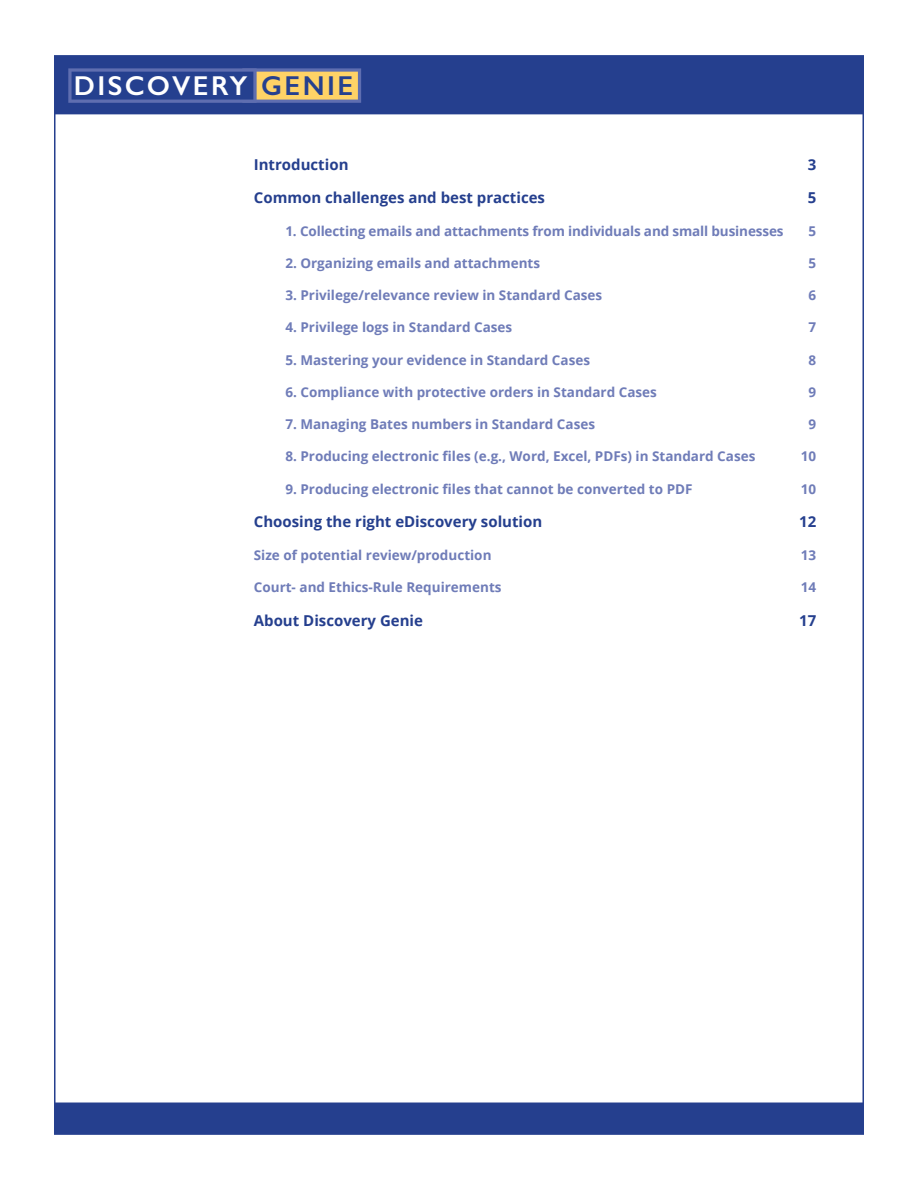
<style>
.page{position:relative;width:918px;height:1188px;background:#fff}
.page>*{position:absolute;margin:0;border:0;box-sizing:border-box;transform-origin:0 0}
.t1{font:600 27.45px "Gill Sans";letter-spacing:.09em;color:#fff}
.Section_Header{font:700 15px "Open Sans";color:#253f8e}
.Best_Practice_Subhea{font:700 13.5px "Open Sans";color:#6f7cb8}
.s1{color:#25408f}
</style>
<div class="page">
<div style="left:54px;top:56px;width:810px;height:58px;background:#253f8e"></div>
<svg style="left:68px;top:68px;width:293px;height:35px"></svg>
<div style="left:54px;top:1103px;width:810px;height:31px;background:#253f8e"></div>
<h1 class="t1" style="left:74px;top:69px;width:281px">DISCOVERY <span class="s1">GENIE</span></h1>
<p class="Section_Header" style="left:254px;top:154px;width:96px">Introduction</p>
<p class="Section_Header" style="left:808px;top:154px;width:10px">3</p>
<p class="Section_Header" style="left:254px;top:187px;width:293px">Common challenges and best practices</p>
<p class="Section_Header" style="left:808px;top:187px;width:10px">5</p>
<p class="Best_Practice_Subhea" style="left:285px;top:221px;width:500px">1. Collecting emails and attachments from individuals and small businesses</p>
<p class="Best_Practice_Subhea" style="left:809px;top:221px;width:9px">5</p>
<p class="Best_Practice_Subhea" style="left:285px;top:253px;width:256px">2. Organizing emails and attachments</p>
<p class="Best_Practice_Subhea" style="left:809px;top:253px;width:9px">5</p>
<p class="Best_Practice_Subhea" style="left:285px;top:286px;width:319px">3. Privilege/relevance review in Standard Cases</p>
<p class="Best_Practice_Subhea" style="left:809px;top:286px;width:9px">6</p>
<p class="Best_Practice_Subhea" style="left:285px;top:318px;width:228px">4. Privilege logs in Standard Cases</p>
<p class="Best_Practice_Subhea" style="left:809px;top:318px;width:9px">7</p>
<p class="Best_Practice_Subhea" style="left:285px;top:350px;width:306px">5. Mastering your evidence in Standard Cases</p>
<p class="Best_Practice_Subhea" style="left:809px;top:350px;width:9px">8</p>
<p class="Best_Practice_Subhea" style="left:285px;top:383px;width:373px">6. Compliance with protective orders in Standard Cases</p>
<p class="Best_Practice_Subhea" style="left:809px;top:383px;width:9px">9</p>
<p class="Best_Practice_Subhea" style="left:285px;top:415px;width:311px">7. Managing Bates numbers in Standard Cases</p>
<p class="Best_Practice_Subhea" style="left:809px;top:415px;width:9px">9</p>
<p class="Best_Practice_Subhea" style="left:285px;top:447px;width:472px">8. Producing electronic files (e.g., Word, Excel, PDFs) in Standard Cases</p>
<p class="Best_Practice_Subhea" style="left:801px;top:447px;width:17px">10</p>
<p class="Best_Practice_Subhea" style="left:285px;top:479px;width:409px">9. Producing electronic files that cannot be converted to PDF</p>
<p class="Best_Practice_Subhea" style="left:801px;top:479px;width:17px">10</p>
<p class="Section_Header" style="left:254px;top:511px;width:290px">Choosing the right eDiscovery solution</p>
<p class="Section_Header" style="left:799px;top:511px;width:19px">12</p>
<p class="Best_Practice_Subhea" style="left:254px;top:545px;width:239px">Size of potential review/production</p>
<p class="Best_Practice_Subhea" style="left:801px;top:545px;width:17px">13</p>
<p class="Best_Practice_Subhea" style="left:254px;top:578px;width:249px">Court- and Ethics-Rule Requirements</p>
<p class="Best_Practice_Subhea" style="left:801px;top:578px;width:17px">14</p>
<p class="Section_Header" style="left:254px;top:610px;width:171px">About Discovery Genie</p>
<p class="Section_Header" style="left:799px;top:610px;width:19px">17</p>
</div>
